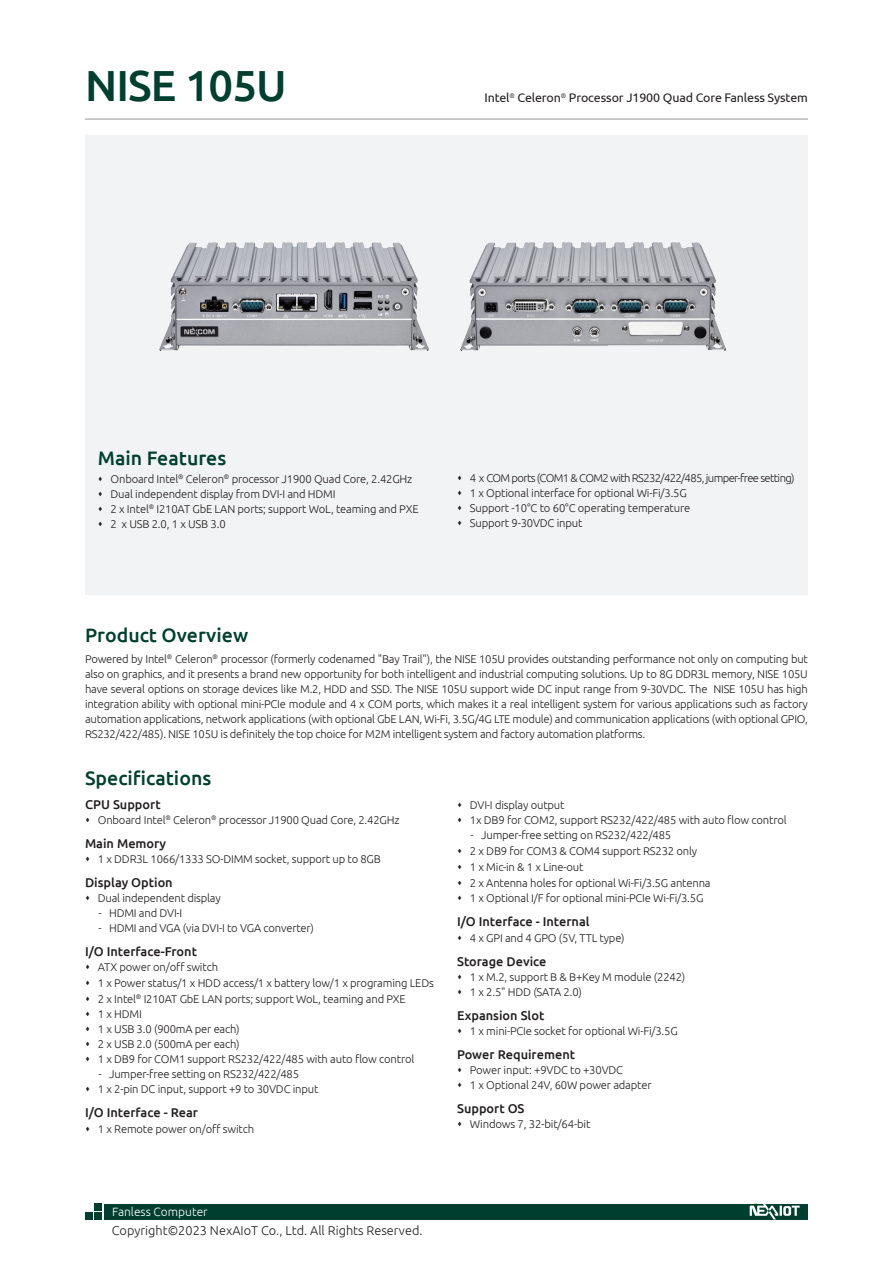
<style>
.page{position:relative;width:893px;height:1263px;background:#fff}
.page>*{position:absolute;margin:0;border:0;box-sizing:border-box;transform-origin:0 0}
.model_name{font:500 43.5px "Ubuntu";letter-spacing:-.02em;color:#003f2f}
.t1{font:500 19.5px "Ubuntu";color:#003f2f}
.item{font:500 12.75px "Ubuntu";color:#231f20}
.t2{font:300 12.75px "Ubuntu";color:#231f20}
.model_describe{font:12.45px "Ubuntu";letter-spacing:-.01em;color:#231f20}
.t3{font:12px "Lucida Sans Unicode";color:#231f20}
.t4{font:300 12px "Ubuntu";color:#fff}
.product_overview{font:300 11.25px/15px "Ubuntu";letter-spacing:-.015em;color:#231f20;text-align:justify}
.product_overview-2{font:300 11.25px "Ubuntu";letter-spacing:-.055em;color:#231f20}
</style>
<div class="page">
<div style="left:104px;top:1204px;width:704px;height:15px;background:#003f2f"></div>
<div style="left:94px;top:1203px;width:7px;height:7px;background:#003f2f"></div>
<div style="left:94px;top:1213px;width:7px;height:7px;background:#003f2f"></div>
<div style="left:85px;top:1213px;width:7px;height:7px;background:#003f2f"></div>
<svg style="left:749px;top:1203px;width:51px;height:16px"></svg>
<hr style="left:85px;top:119px;width:723px;height:1px;background:#939598">
<div style="left:85px;top:136px;width:723px;height:459px;background:#f2f3f4"></div>
<div style="left:98px;top:1219px;width:360px;height:23px;background:#fff"></div>
<img style="left:159px;top:242px;width:270px;height:108px">
<img style="left:461px;top:242px;width:264px;height:108px">
<p class="model_name" style="left:85px;top:58px;width:203px">NISE 105U</p>
<p class="model_describe" style="left:484px;top:90px;width:325px">Intel<sup>®</sup> Celeron<sup>®</sup> Processor J1900 Quad Core Fanless System</p>
<h2 class="t1" style="left:98px;top:446px;width:130px">Main Features</h2>
<p class="product_overview" style="left:111px;top:471px;width:303px">Onboard Intel<sup>®</sup> Celeron<sup>®</sup> processor J1900 Quad Core, 2.42GHz</p>
<p class="product_overview" style="left:111px;top:486px;width:227px">Dual independent display from DVI-I and HDMI</p>
<p class="product_overview" style="left:111px;top:501px;width:310px">2 x Intel<sup>®</sup> I210AT GbE LAN ports; support WoL, teaming and PXE</p>
<p class="product_overview" style="left:111px;top:516px;width:117px">2 x USB 2.0, 1 x USB 3.0</p>
<p class="product_overview-2" style="left:470px;top:472px;width:326px">4 x COM ports (COM1 &amp; COM2 with RS232/422/485, jumper-free setting)</p>
<p class="product_overview" style="left:470px;top:486px;width:218px">1 x Optional interface for optional Wi-Fi/3.5G</p>
<p class="product_overview" style="left:470px;top:501px;width:222px">Support -10°C to 60°C operating temperature</p>
<p class="product_overview" style="left:470px;top:516px;width:114px">Support 9-30VDC input</p>
<p class="t1" style="left:85px;top:622px;width:165px">Product Overview</p>
<p class="product_overview" style="left:85px;top:651px;width:724px">Powered by Intel<sup>®</sup> Celeron<sup>®</sup> processor (formerly codenamed "Bay Trail"), the NISE 105U provides outstanding performance not only on computing but also on graphics, and it presents a brand new opportunity for both intelligent and industrial computing solutions. Up to 8G DDR3L memory, NISE 105U have several options on storage devices like M.2, HDD and SSD. The NISE 105U support wide DC input range from 9-30VDC. The NISE 105U has high integration ability with optional mini-PCIe module and 4 x COM ports, which makes it a real intelligent system for various applications such as factory automation applications, network applications (with optional GbE LAN, Wi-Fi, 3.5G/4G LTE module) and communication applications (with optional GPIO, RS232/422/485). NISE 105U is definitely the top choice for M2M intelligent system and factory automation platforms.</p>
<p class="t1" style="left:85px;top:765px;width:128px">Specifications</p>
<p class="item" style="left:85px;top:796px;width:77px">CPU Support</p>
<p class="product_overview" style="left:98px;top:812px;width:303px">Onboard Intel<sup>®</sup> Celeron<sup>®</sup> processor J1900 Quad Core, 2.42GHz</p>
<p class="item" style="left:85px;top:835px;width:83px">Main Memory</p>
<p class="product_overview" style="left:98px;top:851px;width:285px">1 x DDR3L 1066/1333 SO-DIMM socket, support up to 8GB</p>
<p class="item" style="left:85px;top:874px;width:89px">Display Option</p>
<p class="product_overview" style="left:98px;top:890px;width:125px">Dual independent display</p>
<p class="product_overview" style="left:99px;top:905px;width:85px">- HDMI and DVI-I</p>
<p class="product_overview" style="left:99px;top:920px;width:217px">- HDMI and VGA (via DVI-I to VGA converter)</p>
<p class="item" style="left:85px;top:943px;width:113px">I/O Interface-Front</p>
<p class="product_overview" style="left:98px;top:959px;width:122px">ATX power on/off switch</p>
<p class="product_overview" style="left:98px;top:975px;width:338px">1 x Power status/1 x HDD access/1 x battery low/1 x programing LEDs</p>
<p class="product_overview" style="left:98px;top:991px;width:310px">2 x Intel<sup>®</sup> I210AT GbE LAN ports; support WoL, teaming and PXE</p>
<p class="product_overview" style="left:98px;top:1006px;width:46px">1 x HDMI</p>
<p class="product_overview" style="left:98px;top:1021px;width:143px">1 x USB 3.0 (900mA per each)</p>
<p class="product_overview" style="left:98px;top:1036px;width:143px">2 x USB 2.0 (500mA per each)</p>
<p class="product_overview" style="left:98px;top:1051px;width:318px">1 x DB9 for COM1 support RS232/422/485 with auto flow control</p>
<p class="product_overview" style="left:99px;top:1066px;width:202px">- Jumper-free setting on RS232/422/485</p>
<p class="product_overview" style="left:98px;top:1081px;width:222px">1 x 2-pin DC input, support +9 to 30VDC input</p>
<p class="item" style="left:85px;top:1104px;width:115px">I/O Interface - Rear</p>
<p class="product_overview" style="left:98px;top:1121px;width:158px">1 x Remote power on/off switch</p>
<p class="product_overview" style="left:470px;top:797px;width:96px">DVI-I display output</p>
<p class="product_overview" style="left:470px;top:813px;width:318px">1x DB9 for COM2, support RS232/422/485 with auto flow control</p>
<p class="product_overview" style="left:471px;top:828px;width:202px">- Jumper-free setting on RS232/422/485</p>
<p class="product_overview" style="left:470px;top:843px;width:229px">2 x DB9 for COM3 &amp; COM4 support RS232 only</p>
<p class="product_overview" style="left:470px;top:859px;width:115px">1 x Mic-in &amp; 1 x Line-out</p>
<p class="product_overview" style="left:470px;top:875px;width:242px">2 x Antenna holes for optional Wi-Fi/3.5G antenna</p>
<p class="product_overview" style="left:470px;top:891px;width:235px">1 x Optional I/F for optional mini-PCIe Wi-Fi/3.5G</p>
<p class="item" style="left:457px;top:914px;width:134px">I/O Interface - Internal</p>
<p class="product_overview" style="left:470px;top:930px;width:156px">4 x GPI and 4 GPO (5V, TTL type)</p>
<p class="item" style="left:457px;top:953px;width:91px">Storage Device</p>
<p class="product_overview" style="left:470px;top:969px;width:217px">1 x M.2, support B &amp; B+Key M module (2242)</p>
<p class="product_overview" style="left:470px;top:984px;width:114px">1 x 2.5" HDD (SATA 2.0)</p>
<p class="item" style="left:457px;top:1007px;width:89px">Expansion Slot</p>
<p class="product_overview" style="left:470px;top:1023px;width:209px">1 x mini-PCIe socket for optional Wi-Fi/3.5G</p>
<p class="item" style="left:457px;top:1046px;width:120px">Power Requirement</p>
<p class="product_overview" style="left:470px;top:1062px;width:155px">Power input: +9VDC to +30VDC</p>
<p class="product_overview" style="left:470px;top:1077px;width:183px">1 x Optional 24V, 60W power adapter</p>
<p class="item" style="left:457px;top:1100px;width:69px">Support OS</p>
<p class="product_overview" style="left:470px;top:1117px;width:122px">Windows 7, 32-bit/64-bit</p>
<p class="t4" style="left:112px;top:1204px;width:97px">Fanless Computer</p>
<p class="t2" style="left:112px;top:1223px;width:312px">Copyright©2023 NexAIoT Co., Ltd. All Rights Reserved.</p>
<p class="t3" style="left:112px;top:1223px;width:333px">Copyright © 2021 NexAIoT Co., Ltd. All Rights Reserved.</p>
</div>
